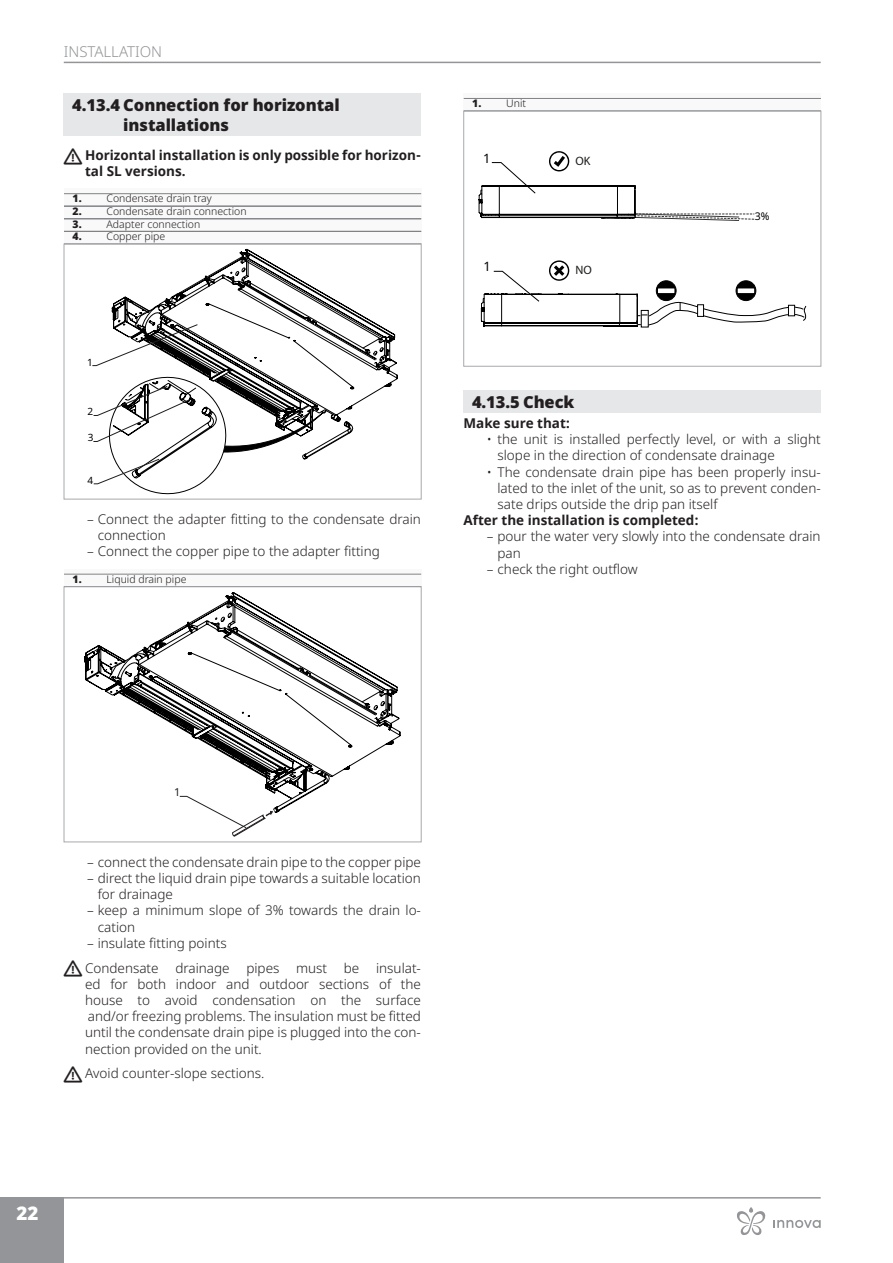
<style>
.page{position:relative;width:893px;height:1263px;background:#fff}
.page>*{position:absolute;margin:0;border:0;box-sizing:border-box;transform-origin:0 0}
.t1{font:900 18.75px "Noto Sans";color:#fff}
.t2{font:900 16.5px/19.8px "Noto Sans";letter-spacing:-.005em;color:#231f20}
.t3{font:300 15px "Noto Sans";color:#939598}
.t4{font:300 13.5px/16.2px "Noto Sans";color:#231f20}
.t5{font:700 13.5px/16.2px "Noto Sans";color:#231f20}
.t6{font:12.9px "Noto Sans";color:#010000}
.t7{font:12.15px "Myriad Pro";color:#1d1d1b}
.t8{font:10.95px "Noto Sans";color:#231f20}
.t9{font:10.65px "Noto Sans";color:#000}
.t10{font:300 10.5px "Noto Sans";color:#231f20}
.t11{font:900 10.5px "Noto Sans";color:#231f20}
.t12{font:10.05px "Noto Sans";color:#000}
</style>
<div class="page">
<hr style="left:64px;top:1197px;width:757px;height:1px;background:#939598">
<div style="left:0;top:1197px;width:64px;height:66px;background:#939598"></div>
<hr style="left:64px;top:62px;width:757px;height:1px;background:#939598">
<div style="left:64px;top:94px;width:357px;height:42px;background:#e6e7e9"></div>
<div style="left:64px;top:189px;width:357px;height:55px;background:#f9f9f9"></div>
<hr style="left:64px;top:193px;width:357px;height:1px;background:#808285">
<hr style="left:64px;top:206px;width:357px;height:1px;background:#808285">
<hr style="left:64px;top:218px;width:357px;height:1px;background:#808285">
<hr style="left:64px;top:219px;width:357px;height:1px;background:#808285">
<hr style="left:64px;top:231px;width:357px;height:1px;background:#808285">
<svg style="left:92px;top:254px;width:306px;height:240px"></svg>
<div style="left:64px;top:244px;width:357px;height:255px;border:1px solid #a8a9ad"></div>
<div style="left:64px;top:569px;width:357px;height:18px;background:#f9f9f9"></div>
<hr style="left:64px;top:574px;width:357px;height:1px;background:#808285">
<svg style="left:194px;top:592px;width:88px;height:28px"></svg>
<svg style="left:85px;top:620px;width:315px;height:216px"></svg>
<div style="left:64px;top:586px;width:357px;height:256px;border:1px solid #a8a9ad"></div>
<div style="left:463px;top:390px;width:358px;height:22px;background:#e6e7e9"></div>
<div style="left:464px;top:94px;width:357px;height:17px;background:#f9f9f9"></div>
<hr style="left:464px;top:98px;width:357px;height:1px;background:#808285">
<svg style="left:479px;top:151px;width:275px;height:70px"></svg>
<svg style="left:481px;top:260px;width:325px;height:68px"></svg>
<div style="left:463px;top:111px;width:358px;height:255px;border:1px solid #a8a9ad"></div>
<svg style="left:773px;top:1220px;width:48px;height:8px"></svg>
<svg style="left:737px;top:1207px;width:29px;height:28px"></svg>
<p class="t3" style="left:64px;top:41px;width:14px">Installati</p>
<p class="t3" style="left:140px;top:41px;width:21px">on</p>
<p class="t2" style="left:123px;top:95px;width:218px;text-indent:-51px">4.13.4 Connection for horizontal installations</p>
<p class="t5" style="left:85px;top:147px;width:337px">Horizontal installation is only possible for horizon&shy;tal SL versions.</p>
<p class="t11" style="left:73px;top:191px;width:9px">1.</p>
<p class="t10" style="left:107px;top:191px;width:107px">Condensate drain tray</p>
<p class="t11" style="left:73px;top:203px;width:9px">2.</p>
<p class="t10" style="left:107px;top:204px;width:142px">Condensate drain connection</p>
<p class="t11" style="left:73px;top:216px;width:9px">3.</p>
<p class="t10" style="left:107px;top:216px;width:95px">Adapter connection</p>
<p class="t11" style="left:73px;top:228px;width:9px">4.</p>
<p class="t10" style="left:107px;top:229px;width:60px">Copper pipe</p>
<p class="t12" style="left:87px;top:355px;width:7px">1</p>
<p class="t12" style="left:87px;top:405px;width:7px">2</p>
<p class="t12" style="left:88px;top:431px;width:7px">3</p>
<p class="t12" style="left:88px;top:473px;width:7px">4</p>
<p class="t4" style="left:98px;top:511px;width:325px;text-indent:-11px">– Connect the adapter fitting to the condensate drain connection</p>
<p class="t4" style="left:87px;top:544px;width:294px">– Connect the copper pipe to the adapter fitting</p>
<p class="t11" style="left:73px;top:571px;width:9px">1.</p>
<p class="t10" style="left:107px;top:572px;width:81px">Liquid drain pipe</p>
<p class="t11" style="left:472px;top:95px;width:9px">1.</p>
<p class="t10" style="left:506px;top:96px;width:21px">Unit</p>
<p class="t6" style="left:483px;top:149px;width:9px">1</p>
<p class="t6" style="left:483px;top:258px;width:9px">1</p>
<p class="t7" style="left:575px;top:153px;width:16px">OK</p>
<p class="t7" style="left:575px;top:263px;width:18px">NO</p>
<p class="t9" style="left:755px;top:209px;width:16px">3%</p>
<p class="t2" style="left:472px;top:392px;width:104px">4.13.5 Check</p>
<p class="t5" style="left:463px;top:415px;width:108px">Make sure that:</p>
<p class="t4" style="left:497px;top:431px;width:325px;text-indent:-11px">• the unit is installed perfectly level, or with a slight slope in the direction of condensate drainage</p>
<p class="t4" style="left:497px;top:464px;width:325px;text-align:justify;text-indent:-11px">• The condensate drain pipe has been properly insu&shy;lated to the inlet of the unit, so as to prevent conden&shy;sate drips outside the drip pan itself</p>
<p class="t5" style="left:463px;top:512px;width:237px">After the installation is completed:</p>
<p class="t4" style="left:497px;top:529px;width:325px;text-indent:-11px">– pour the water very slowly into the condensate drain pan</p>
<p class="t4" style="left:487px;top:561px;width:152px">– check the right outflow</p>
<p class="t8" style="left:174px;top:785px;width:8px">1</p>
<p class="t4" style="left:87px;top:854px;width:335px">– connect the condensate drain pipe to the copper pipe</p>
<p class="t4" style="left:98px;top:870px;width:325px;text-indent:-11px">– direct the liquid drain pipe towards a suitable location for drainage</p>
<p class="t4" style="left:98px;top:903px;width:325px;text-indent:-11px">– keep a minimum slope of 3% towards the drain lo&shy;cation</p>
<p class="t4" style="left:85px;top:931px;width:337px;line-height:24.8px">– insulate fitting points<br>Condensate drainage pipes must be insulat-</p>
<p class="t4" style="left:85px;top:976px;width:337px;text-align:justify">ed for both indoor and outdoor sections of the house to avoid condensation on the surface and/or freezing problems. The insulation must be fitted until the condensate drain pipe is plugged into the con&shy;nection provided on the unit.</p>
<p class="t4" style="left:85px;top:1065px;width:181px">Avoid counter-slope sections.</p>
<h1 class="t1" style="left:17px;top:1199px;width:23px">22</h1>
</div>
